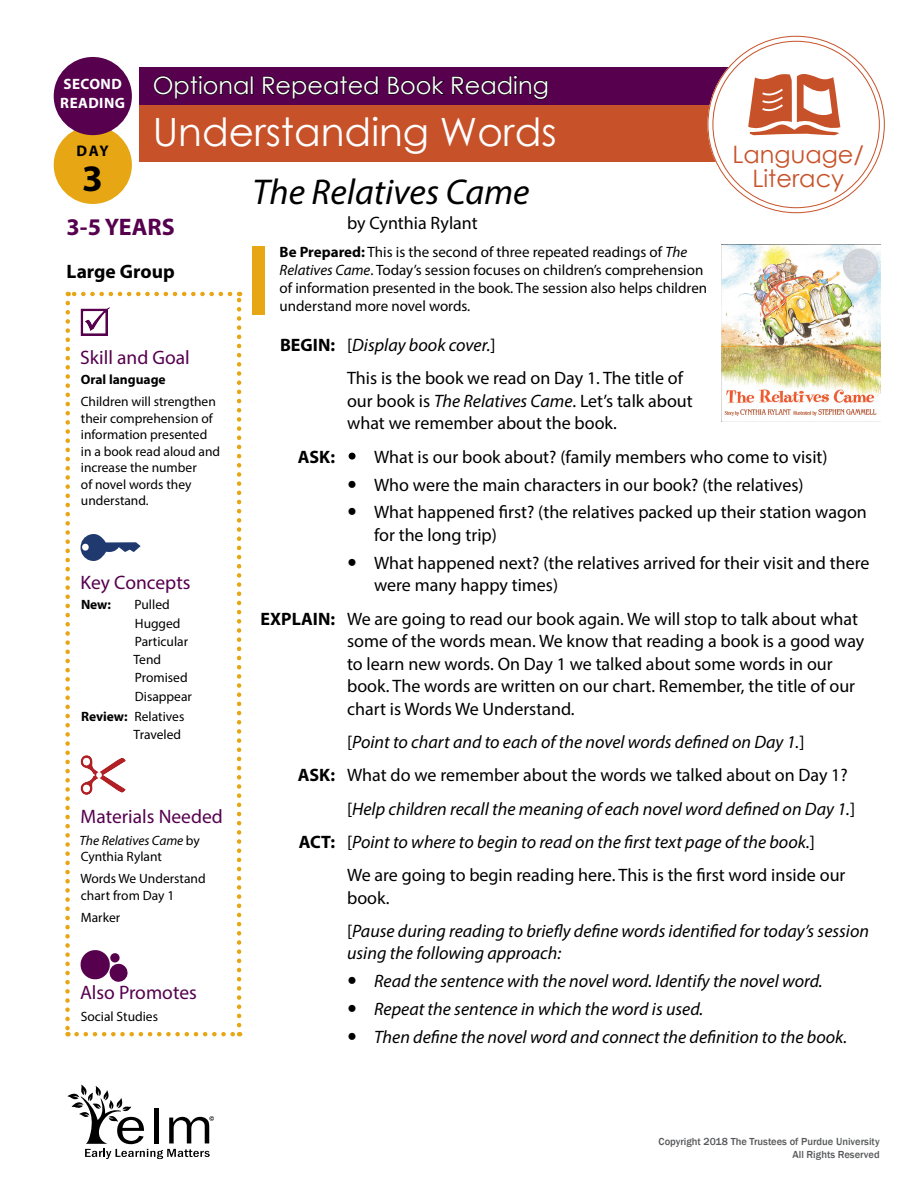
<style>
.page{position:relative;width:918px;height:1188px;background:#fff}
.page>*{position:absolute;margin:0;border:0;box-sizing:border-box;transform-origin:0 0}
.t1{font:39px "Century Gothic";color:#fff}
._1-06_Day{font:700 37.5px "Myriad Pro";color:#000}
._5-04_Repeated_Readi{font:italic 36px "Myriad Pro";color:#000}
.t2{font:24px "Century Gothic";color:#fff}
.t3{font:24px/24px "Century Gothic";color:#c75229;text-align:center}
.t4{font:700 24px "Myriad Pro";color:#56004e}
._2-01_Sidebar_Subhea{font:19.5px "Myriad Pro";color:#56004e}
.t5{font:700 19.5px "Myriad Pro";color:#000}
._3-04_Lesson_Body_Bo{font:18px/22.5px "Myriad Pro";color:#000}
._3-03_Lesson_Body_GR{font:italic 18px/22.5px "Myriad Pro";color:#000}
._3-03_Lesson_Body_GR-2{font:18px/22.5px "Myriad Pro";color:#000}
._3-04_Lesson_Body_Bo-2{font:italic 18px "Myriad Pro";color:#000}
._3-05_Bold_Lead-in_w{font:18px "Myriad Pro";color:#000}
._5-04_Repeated_Readi-2{font:18px "Myriad Pro";color:#000}
._3-05_Bold_Lead-in_w-2{font:700 18px "Myriad Pro";color:#000}
._1-05_Day_Subhead{font:700 15.45px "Myriad Pro";color:#000}
._3-MISC_Be_Prepared{font:15px/18px "Myriad Pro";color:#000}
._1-09_Sidebar_First{font:700 15px "Myriad Pro";letter-spacing:.03em;color:#fff}
._2-02_Learning_Goal{font:13.5px/16.5px "Myriad Pro";color:#000}
._2-05_Sidebar_Body{font:13.5px/16.5px "Myriad Pro";color:#000}
._2-04_Key_Concepts_2{font:13.5px "Myriad Pro";color:#000}
._2-07_Shared_Reading{font:italic 13.5px/16.5px "Myriad Pro";color:#000}
._2-03_Key_Concepts_1{font:13.5px "Myriad Pro";color:#000}
._2-02a_Skill{font:700 13.5px "Myriad Pro";color:#000}
._2-03_Key_Concepts_1-2{font:700 13.5px "Myriad Pro";color:#000}
.t6{font:500 10.5px/12.6px "Franklin Gothic";color:#58595b;text-align:right}
.s1{font-weight:700}
.s2{font-style:italic}
.s3{font-weight:700;font-style:normal}
.s4{font-style:normal}
</style>
<div class="page">
<div style="left:140px;top:105px;width:592px;height:57px;background:#c75229"></div>
<div style="left:140px;top:67px;width:592px;height:38px;background:#56004e"></div>
<div style="left:54px;top:126px;width:78px;height:78px;background:#e7a614;border-radius:50%"></div>
<div style="left:54px;top:57px;width:78px;height:78px;background:#56004e;border-radius:50%"></div>
<div style="left:710px;top:39px;width:172px;height:171px;background:#fff;border-radius:50%"></div>
<div style="left:707px;top:36px;width:178px;height:177px;border:6px solid #fff;border-radius:50%"></div>
<svg style="left:748px;top:74px;width:92px;height:61px"></svg>
<svg style="left:153px;top:75px;width:100px;height:24px"></svg>
<svg style="left:263px;top:76px;width:116px;height:23px"></svg>
<svg style="left:388px;top:76px;width:57px;height:19px"></svg>
<svg style="left:452px;top:75px;width:96px;height:25px"></svg>
<svg style="left:81px;top:307px;width:29px;height:29px"></svg>
<svg style="left:81px;top:534px;width:60px;height:27px"></svg>
<svg style="left:81px;top:755px;width:45px;height:40px"></svg>
<svg style="left:81px;top:950px;width:47px;height:32px"></svg>
<svg style="left:77px;top:1032px;width:163px;height:4px"></svg>
<svg style="left:237px;top:292px;width:4px;height:733px"></svg>
<svg style="left:68px;top:292px;width:162px;height:4px"></svg>
<svg style="left:65px;top:303px;width:5px;height:733px"></svg>
<img style="left:721px;top:244px;width:160px;height:178px">
<div style="left:253px;top:246px;width:12px;height:69px;background:#e7a614"></div>
<svg style="left:349px;top:453px;width:7px;height:7px"></svg>
<svg style="left:68px;top:1085px;width:146px;height:74px"></svg>
<p class="_1-09_Sidebar_First" style="left:64px;top:74px;width:60px">SECOND</p>
<p class="t2" style="left:153px;top:69px;width:398px">Optional Repeated Book Reading</p>
<p class="_1-09_Sidebar_First" style="left:60px;top:93px;width:66px">READING</p>
<h1 class="_1-05_Day_Subhead" style="left:77px;top:141px;width:34px">DAY</h1>
<h1 class="_1-06_Day" style="left:82px;top:154px;width:22px">3</h1>
<p class="t4" style="left:67px;top:212px;width:110px">3-5 YEARS</p>
<p class="t5" style="left:67px;top:259px;width:110px">Large Group</p>
<p class="t1" style="left:153px;top:105px;width:405px">Understanding Words</p>
<p class="t3" style="left:733px;top:142px;width:133px">Language/<br>Literacy</p>
<p class="_5-04_Repeated_Readi" style="left:253px;top:169px;width:278px">The Relatives Came</p>
<p class="_5-04_Repeated_Readi-2" style="left:347px;top:212px;width:132px">by Cynthia Rylant</p>
<p class="_3-MISC_Be_Prepared" style="left:280px;top:243px;width:429px"><span class="s1">Be Prepared:</span> This is the second of three repeated readings of <span class="s2">The Relatives Came</span>. Today’s session focuses on children’s comprehension of information presented in the book. The session also helps children understand more novel words.</p>
<p class="_3-04_Lesson_Body_Bo-2" style="left:280px;top:334px;width:217px"><span class="s3">BEGIN:</span> <span class="s4">[</span>Display book cover.<span class="s4">]</span></p>
<p class="_3-03_Lesson_Body_GR-2" style="left:347px;top:367px;width:347px">This is the book we read on Day 1. The title of our book is <span class="s2">The Relatives Came</span>. Let’s talk about what we remember about the book.</p>
<p class="_3-05_Bold_Lead-in_w-2" style="left:298px;top:445px;width:39px">ASK:</p>
<p class="_3-05_Bold_Lead-in_w" style="left:374px;top:445px;width:455px">What is our book about? (family members who come to visit)</p>
<p class="_3-04_Lesson_Body_Bo" style="left:374px;top:473px;width:431px">Who were the main characters in our book? (the relatives)</p>
<p class="_3-04_Lesson_Body_Bo" style="left:374px;top:501px;width:494px">What happened first? (the relatives packed up their station wagon for the long trip)</p>
<p class="_3-04_Lesson_Body_Bo" style="left:374px;top:551px;width:497px">What happened next? (the relatives arrived for their visit and there were many happy times)</p>
<p class="_3-04_Lesson_Body_Bo" style="left:347px;top:607px;width:519px;text-indent:-86px"><span class="s1">EXPLAIN:</span> We are going to read our book again. We will stop to talk about what some of the words mean. We know that reading a book is a good way to learn new words. On Day 1 we talked about some words in our book. The words are written on our chart. Remember, the title of our chart is Words We Understand.</p>
<p class="_3-03_Lesson_Body_GR" style="left:347px;top:730px;width:459px"><span class="s4">[</span>Point to chart and to each of the novel words defined on Day 1.<span class="s4">]</span></p>
<p class="_3-04_Lesson_Body_Bo" style="left:298px;top:764px;width:552px"><span class="s1">ASK:</span> What do we remember about the words we talked about on Day 1?</p>
<p class="_3-03_Lesson_Body_GR" style="left:347px;top:797px;width:510px"><span class="s4">[</span>Help children recall the meaning of each novel word defined on Day 1.<span class="s4">]</span></p>
<p class="_3-04_Lesson_Body_Bo-2" style="left:299px;top:831px;width:518px"><span class="s3">ACT:</span> <span class="s4">[</span>Point to where to begin to read on the first text page of the book.<span class="s4">]</span></p>
<p class="_3-03_Lesson_Body_GR-2" style="left:347px;top:864px;width:500px">We are going to begin reading here. This is the first word inside our book.</p>
<p class="_3-03_Lesson_Body_GR" style="left:347px;top:919px;width:523px"><span class="s4">[</span>Pause during reading to briefly define words identified for today’s session using the following approach:</p>
<p class="_3-03_Lesson_Body_GR" style="left:374px;top:970px;width:450px">Read the sentence with the novel word. Identify the novel word.</p>
<p class="_3-03_Lesson_Body_GR" style="left:374px;top:998px;width:331px">Repeat the sentence in which the word is used.</p>
<p class="_3-03_Lesson_Body_GR" style="left:374px;top:1026px;width:475px">Then define the novel word and connect the definition to the book.</p>
<p class="_2-01_Sidebar_Subhea" style="left:80px;top:345px;width:111px">Skill and Goal</p>
<p class="_2-02a_Skill" style="left:81px;top:371px;width:86px">Oral language</p>
<p class="_2-02_Learning_Goal" style="left:81px;top:393px;width:141px">Children will strengthen their comprehension of information presented in a book read aloud and increase the number<br>of novel words they understand.</p>
<p class="_2-01_Sidebar_Subhea" style="left:81px;top:570px;width:111px">Key Concepts</p>
<p class="_2-03_Key_Concepts_1-2" style="left:81px;top:596px;width:32px">New:</p>
<p class="_2-03_Key_Concepts_1" style="left:135px;top:596px;width:37px">Pulled</p>
<p class="_2-04_Key_Concepts_2" style="left:135px;top:615px;width:47px">Hugged</p>
<p class="_2-04_Key_Concepts_2" style="left:135px;top:633px;width:55px">Particular</p>
<p class="_2-04_Key_Concepts_2" style="left:134px;top:651px;width:29px">Tend</p>
<p class="_2-04_Key_Concepts_2" style="left:135px;top:669px;width:54px">Promised</p>
<p class="_2-04_Key_Concepts_2" style="left:135px;top:688px;width:59px">Disappear</p>
<p class="_2-03_Key_Concepts_1" style="left:81px;top:708px;width:105px"><span class="s1">Review:</span> Relatives</p>
<p class="_2-04_Key_Concepts_2" style="left:134px;top:726px;width:49px">Traveled</p>
<p class="_2-01_Sidebar_Subhea" style="left:81px;top:804px;width:144px">Materials Needed</p>
<p class="_2-07_Shared_Reading" style="left:80px;top:832px;width:122px">The Relatives Came <span class="s4">by<br>Cynthia Rylant</span></p>
<p class="_2-05_Sidebar_Body" style="left:81px;top:870px;width:127px">Words We Understand chart from Day 1</p>
<p class="_2-05_Sidebar_Body" style="left:81px;top:909px;width:41px">Marker</p>
<p class="_2-01_Sidebar_Subhea" style="left:80px;top:981px;width:118px">Also Promotes</p>
<p class="_2-05_Sidebar_Body" style="left:81px;top:1008px;width:79px">Social Studies</p>
<p class="t6" style="left:659px;top:1136px;width:223px">Copyright 2018 The Trustees of Purdue University<br>All Rights Reserved</p>
</div>
